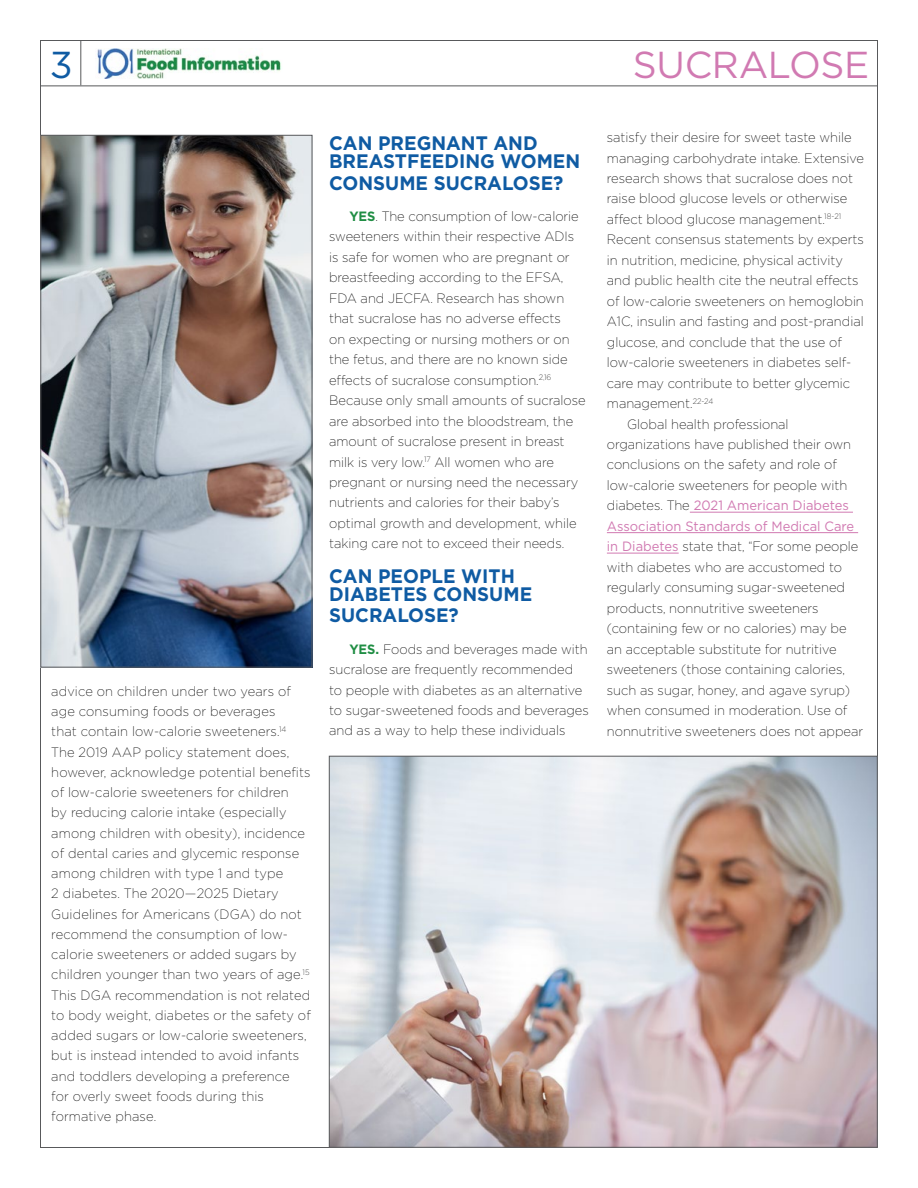
<style>
.page{position:relative;width:918px;height:1188px;background:#fff}
.page>*{position:absolute;margin:0;border:0;box-sizing:border-box;transform-origin:0 0}
.t1{font:37.5px "Gotham";letter-spacing:-.01em;color:#d17ab2}
.t2{font:37.5px "Gotham";color:#0f5ba3}
.t3{font:700 19.5px/18.3px "Gotham";color:#0f5ba3;scale:.96 1}
.t4{font:200 13.5px/20.2px "Gotham";color:#000;scale:.96 1}
.t5{font:13.5px "Gotham";color:#d17ab2;scale:.96 1}
.s1{font-weight:700;color:#208e44}
.s2{font-weight:200;color:#000}
.s3{font-weight:400;color:#d17ab2}
</style>
<div class="page">
<hr style="left:40px;top:86px;width:838px;height:1px;background:#58595b">
<hr style="left:81px;top:40px;width:1px;height:45px;background:#58595b">
<img style="left:97px;top:49px;width:184px;height:29px">
<hr style="left:690px;top:512px;width:163px;height:1px;background:#d17ab2">
<hr style="left:607px;top:532px;width:251px;height:1px;background:#d17ab2">
<hr style="left:607px;top:553px;width:72px;height:1px;background:#d17ab2">
<img style="left:42px;top:137px;width:268px;height:528px">
<div style="left:40px;top:135px;width:272px;height:532px;border:1px solid #58595b"></div>
<img style="left:331px;top:758px;width:545px;height:388px">
<h1 class="t2" style="left:50px;top:44px;width:24px">3</h1>
<h1 class="t1" style="left:633px;top:44px;width:238px">SUCRALOSE</h1>
<p class="t4" style="left:51px;top:681px;width:272px">advice on children under two years of age consuming foods or beverages<br>that contain low-calorie sweeteners.<sup>14<br></sup>The 2019 AAP policy statement does, however, acknowledge potential benefits of low-calorie sweeteners for children<br>by reducing calorie intake (especially among children with obesity), incidence of dental caries and glycemic response among children with type 1 and type<br>2 diabetes. The 2020—2025 Dietary Guidelines for Americans (DGA) do not recommend the consumption of low&shy;calorie sweeteners or added sugars by children younger than two years of age.<sup>15<br></sup>This DGA recommendation is not related to body weight, diabetes or the safety of added sugars or low-calorie sweeteners, but is instead intended to avoid infants and toddlers developing a preference<br>for overly sweet foods during this formative phase.</p>
<h2 class="t3" style="left:329px;top:133px;width:263px">CAN PREGNANT AND<br>BREASTFEEDING WOMEN</h2>
<h2 class="t3" style="left:329px;top:173px;width:246px">CONSUME SUCRALOSE?</h2>
<p class="t4" style="left:329px;top:206px;width:269px;text-indent:20px"><span class="s1">YES</span>. The consumption of low-calorie sweeteners within their respective ADIs is safe for women who are pregnant or breastfeeding according to the EFSA, FDA and JECFA. Research has shown that sucralose has no adverse effects<br>on expecting or nursing mothers or on the fetus, and there are no known side effects of sucralose consumption.<sup>2,16<br></sup>Because only small amounts of sucralose are absorbed into the bloodstream, the amount of sucralose present in breast milk is very low.<sup>17</sup> All women who are pregnant or nursing need the necessary nutrients and calories for their baby’s optimal growth and development, while taking care not to exceed their needs.</p>
<h2 class="t3" style="left:329px;top:566px;width:213px">CAN PEOPLE WITH<br>DIABETES CONSUME</h2>
<h2 class="t3" style="left:329px;top:606px;width:137px">SUCRALOSE?</h2>
<p class="t4" style="left:329px;top:638px;width:272px;text-indent:20px"><span class="s1">YES.</span> Foods and beverages made with sucralose are frequently recommended to people with diabetes as an alternative to sugar-sweetened foods and beverages and as a way to help these individuals</p>
<p class="t4" style="left:607px;top:127px;width:256px">satisfy their desire for sweet taste while</p>
<p class="t4" style="left:607px;top:147px;width:269px">managing carbohydrate intake. Extensive</p>
<p class="t4" style="left:607px;top:168px;width:258px">research shows that sucralose does not</p>
<p class="t4" style="left:607px;top:188px;width:252px">raise blood glucose levels or otherwise</p>
<p class="t4" style="left:607px;top:209px;width:246px">affect blood glucose management.<sup>18-21</sup></p>
<p class="t4" style="left:607px;top:229px;width:269px">Recent consensus statements by experts</p>
<p class="t4" style="left:607px;top:250px;width:247px">in nutrition, medicine, physical activity</p>
<p class="t4" style="left:607px;top:270px;width:264px">and public health cite the neutral effects</p>
<p class="t4" style="left:607px;top:291px;width:269px">of low-calorie sweeteners on hemoglobin</p>
<p class="t4" style="left:607px;top:311px;width:269px">A1C, insulin and fasting and post-prandial</p>
<p class="t4" style="left:607px;top:332px;width:246px">glucose, and conclude that the use of</p>
<p class="t4" style="left:607px;top:352px;width:256px">low-calorie sweeteners in diabetes self-</p>
<p class="t4" style="left:607px;top:373px;width:255px">care may contribute to better glycemic</p>
<p class="t4" style="left:607px;top:393px;width:112px">management.<sup>22-24</sup></p>
<p class="t4" style="left:627px;top:413px;width:170px">Global health professional</p>
<p class="t4" style="left:607px;top:434px;width:256px">organizations have published their own</p>
<p class="t4" style="left:607px;top:454px;width:241px">conclusions on the safety and role of</p>
<p class="t4" style="left:607px;top:475px;width:252px">low-calorie sweeteners for people with</p>
<p class="t5" style="left:607px;top:498px;width:254px"><span class="s2">diabetes. The</span> 2021 American Diabetes</p>
<p class="t5" style="left:607px;top:519px;width:259px">Association Standards of Medical Care</p>
<p class="t4" style="left:607px;top:536px;width:264px"><span class="s3">in Diabetes</span> state that, “For some people</p>
<p class="t4" style="left:607px;top:557px;width:247px">with diabetes who are accustomed to</p>
<p class="t4" style="left:607px;top:577px;width:250px">regularly consuming sugar-sweetened</p>
<p class="t4" style="left:607px;top:598px;width:222px">products, nonnutritive sweeteners</p>
<p class="t4" style="left:607px;top:618px;width:251px">(containing few or no calories) may be</p>
<p class="t4" style="left:607px;top:639px;width:241px">an acceptable substitute for nutritive</p>
<p class="t4" style="left:607px;top:659px;width:249px">sweeteners (those containing calories,</p>
<p class="t4" style="left:607px;top:680px;width:255px">such as sugar, honey, and agave syrup)</p>
<p class="t4" style="left:607px;top:700px;width:252px">when consumed in moderation. Use of</p>
<p class="t4" style="left:607px;top:720px;width:269px">nonnutritive sweeteners does not appear</p>
</div>
